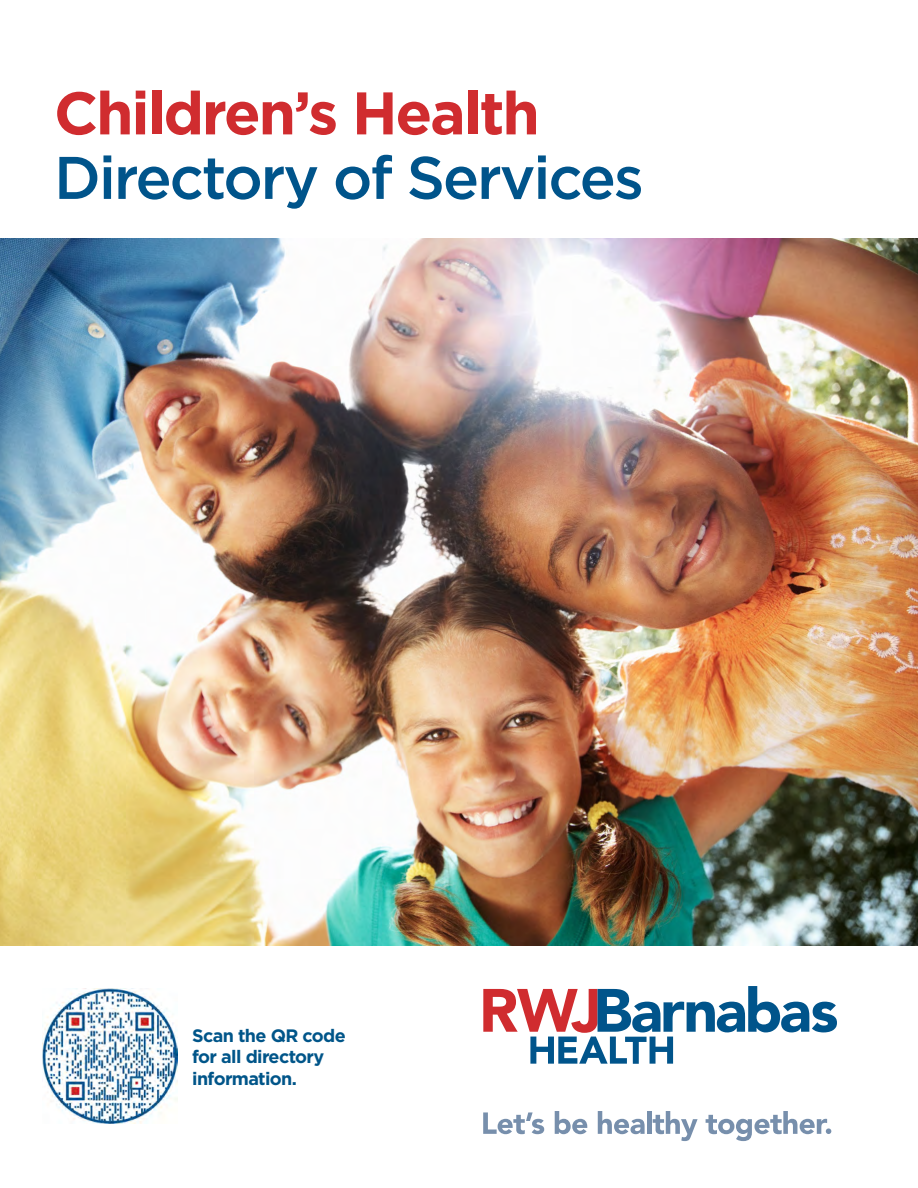
<style>
.page{position:relative;width:918px;height:1188px;background:#fff}
.page>*{position:absolute;margin:0;border:0;box-sizing:border-box;transform-origin:0 0}
.t1{font:500 60px "Gotham";letter-spacing:-.035em;color:#00548b}
.t2{font:700 60px "Gotham";letter-spacing:-.035em;color:#d02c2f}
.t3{font:700 18px/21.6px "Gotham";letter-spacing:-.035em;color:#005589}
</style>
<div class="page">
<svg style="left:483px;top:986px;width:354px;height:78px"></svg>
<svg style="left:483px;top:1112px;width:61px;height:22px"></svg>
<svg style="left:555px;top:1111px;width:32px;height:23px"></svg>
<svg style="left:598px;top:1111px;width:47px;height:23px"></svg>
<hr style="left:647px;top:1111px;width:4px;height:23px;background:#778fac">
<svg style="left:653px;top:1111px;width:45px;height:30px"></svg>
<svg style="left:706px;top:1111px;width:125px;height:30px"></svg>
<img style="left:0;top:239px;width:918px;height:707px">
<img style="left:42px;top:989px;width:135px;height:135px">
<h1 class="t2" style="left:54px;top:73px;width:487px">Children’s Health</h1>
<h1 class="t1" style="left:54px;top:138px;width:591px">Directory of Services</h1>
<p class="t3" style="left:192px;top:1025px;width:155px">Scan the QR code for all directory information.</p>
</div>
